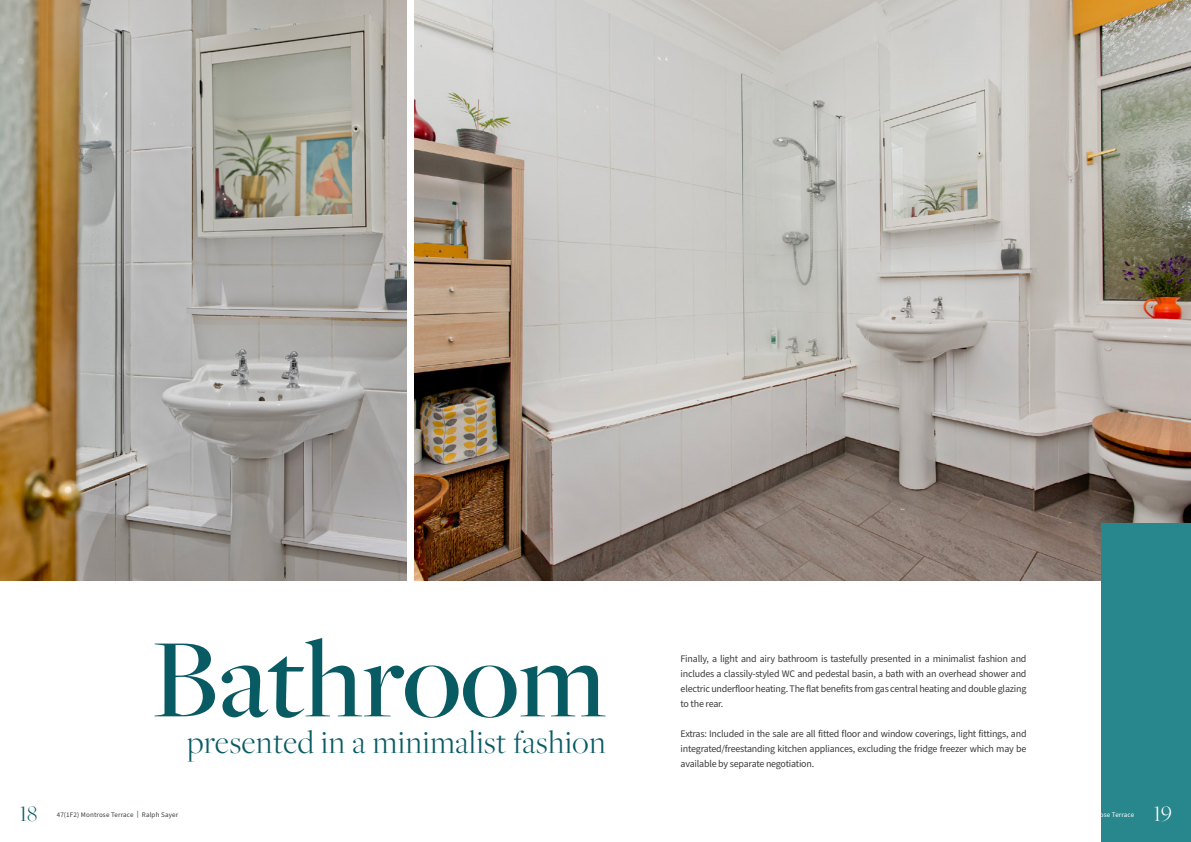
<style>
.page{position:relative;width:1191px;height:842px;background:#fff}
.page>*{position:absolute;margin:0;border:0;box-sizing:border-box;transform-origin:0 0}
.t1{font:500 116.4px "Freight Big Pro";color:#095b63}
.t2{font:300 34px "Freight Big Pro";letter-spacing:.02em;color:#095b63}
.t3{font:300 23px "Freight Big Pro";color:#095b63}
.t4{font:300 23px "Freight Big Pro";color:#fff}
.t5{font:10px/15px "Source Sans Pro";letter-spacing:-.02em;color:#3c3c3b;text-align:justify}
.t6{font:7px "Source Sans Pro";letter-spacing:.02em;color:#3c3c3b}
.s1{font-weight:900;color:#499197}
</style>
<div class="page">
<img style="left:415px;top:0;width:776px;height:580px">
<img style="left:0;top:0;width:406px;height:580px">
<div style="left:1101px;top:523px;width:90px;height:319px;background:#28868d"></div>
<p class="t1" style="left:152px;top:603px;width:455px">Bathroom</p>
<p class="t2" style="left:187px;top:720px;width:420px">presented in a minimalist fashion</p>
<p class="t5" style="left:680px;top:652px;width:347px">Finally, a light and airy bathroom is tastefully presented in a minimalist fashion and includes a classily-styled WC and pedestal basin, a bath with an overhead shower and electric underfloor heating. The flat benefits from gas central heating and double glazing to the rear.</p>
<p class="t5" style="left:680px;top:727px;width:347px">Extras: Included in the sale are all fitted floor and window coverings, light fittings, and integrated/freestanding kitchen appliances, excluding the fridge freezer which may be available by separate negotiation.</p>
<h3 class="t3" style="left:19px;top:798px;width:19px">18</h3>
<p class="t6" style="left:57px;top:810px;width:123px">47(1F2) Montrose Terrace <span class="s1">|</span> Ralph Sayer</p>
<h3 class="t4" style="left:1153px;top:798px;width:20px">19</h3>
</div>
